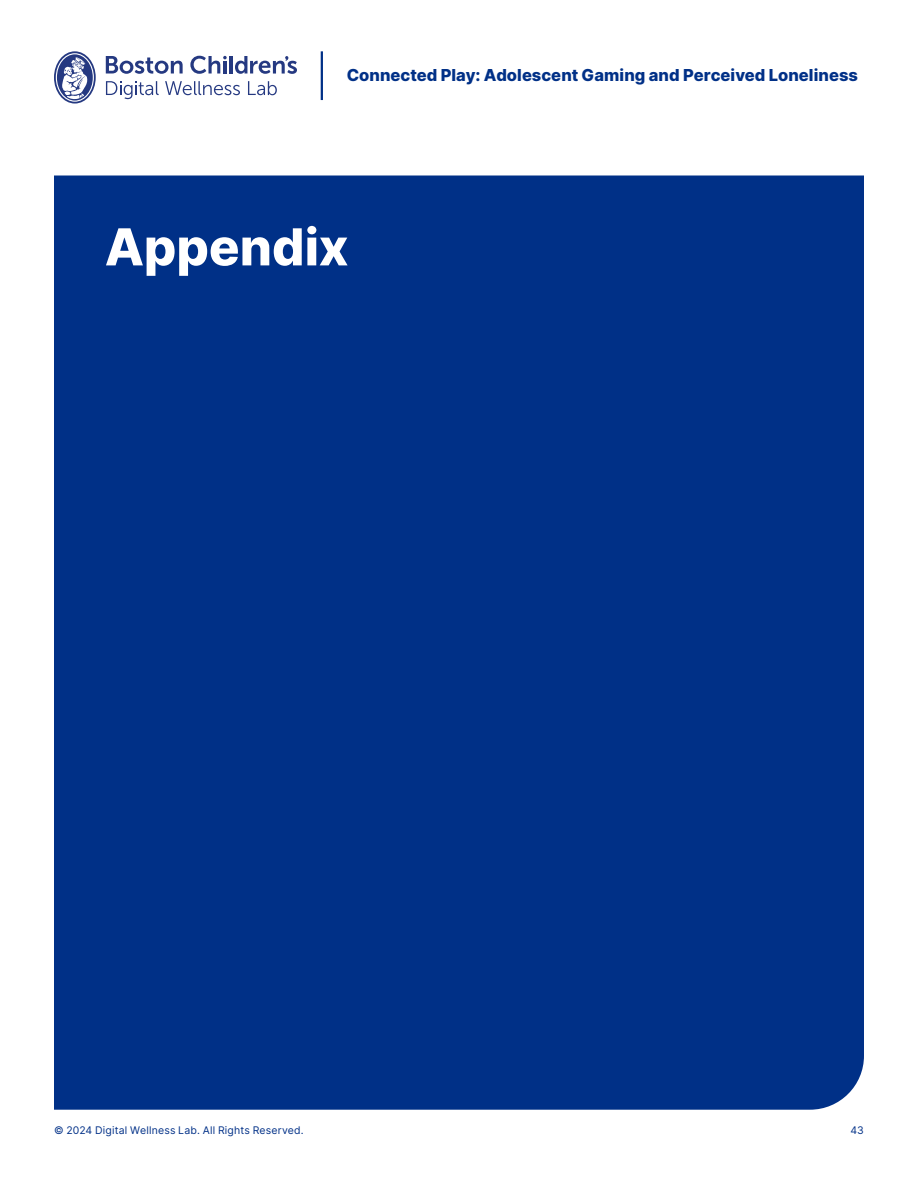
<style>
.page{position:relative;width:918px;height:1188px;background:#fff}
.page>*{position:absolute;margin:0;border:0;box-sizing:border-box;transform-origin:0 0}
.t1{font:800 51px "Inter";color:#fff}
.t2{font:800 16.5px "Inter";letter-spacing:.005em;color:#003087}
.t3{font:10.5px "Inter";letter-spacing:.015em;color:#003087}
</style>
<div class="page">
<svg style="left:235px;top:56px;width:62px;height:18px"></svg>
<hr style="left:230px;top:56px;width:3px;height:18px;background:#253981">
<svg style="left:106px;top:56px;width:77px;height:18px"></svg>
<svg style="left:190px;top:56px;width:37px;height:18px"></svg>
<svg style="left:106px;top:81px;width:53px;height:18px"></svg>
<svg style="left:165px;top:81px;width:75px;height:14px"></svg>
<svg style="left:248px;top:81px;width:29px;height:14px"></svg>
<svg style="left:54px;top:51px;width:42px;height:53px"></svg>
<hr style="left:321px;top:51px;width:2px;height:49px;background:#003087">
<div style="left:54px;top:176px;width:810px;height:934px;background:#003087"></div>
<p class="t2" style="left:347px;top:63px;width:513px">Connected Play: Adolescent Gaming and Perceived Loneliness</p>
<h1 class="t1" style="left:105px;top:210px;width:245px">Appendix</h1>
<p class="t3" style="left:54px;top:1123px;width:251px">© 2024 Digital Wellness Lab. All Rights Reserved.</p>
<p class="t3" style="left:850px;top:1123px;width:15px">43</p>
</div>
